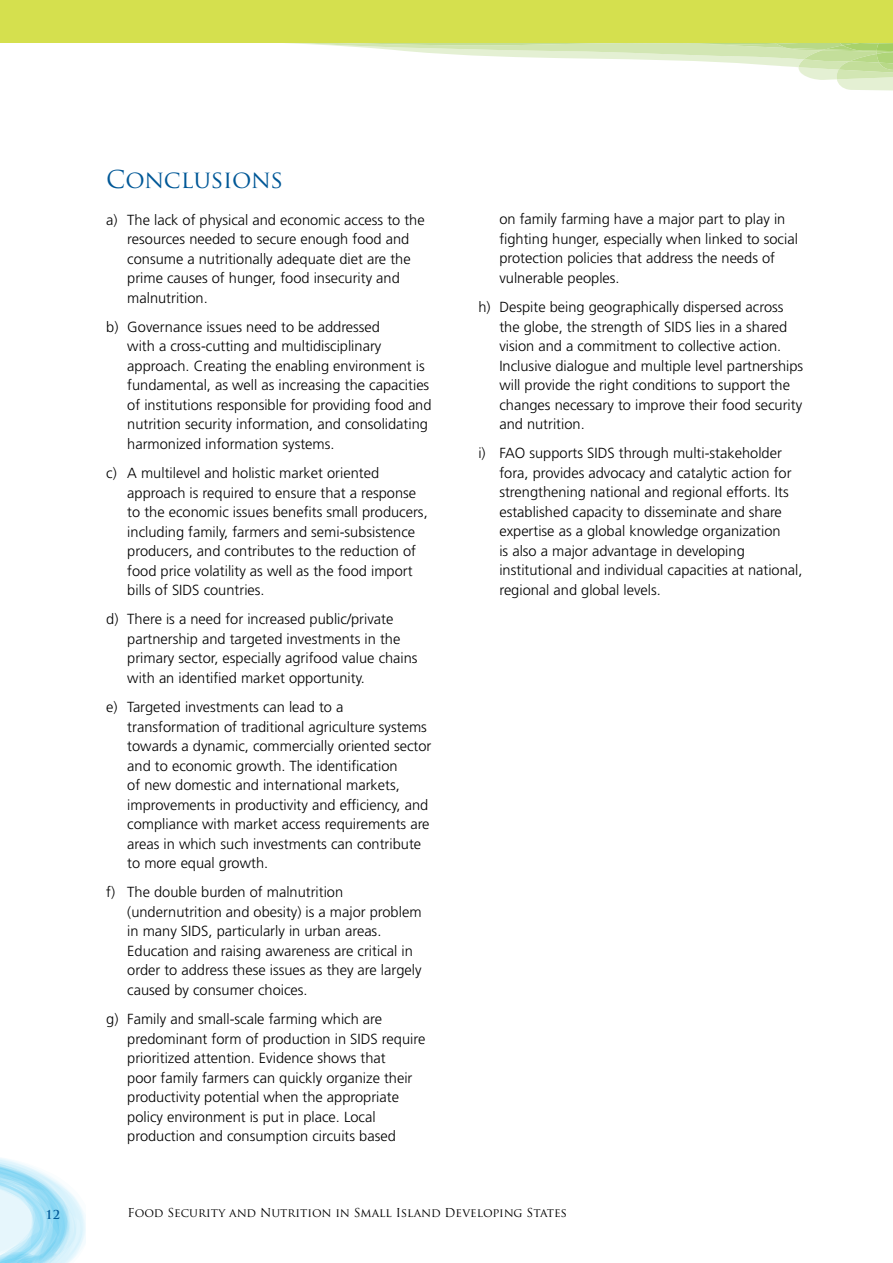
<style>
.page{position:relative;width:893px;height:1263px;background:#fff}
.page>*{position:absolute;margin:0;border:0;box-sizing:border-box;transform-origin:0 0}
.t1{font:24px "Trajan Pro";letter-spacing:-.01em;color:#005897}
.t2{font:300 14.7px/19.5px "Frutiger LT Std";color:#000}
.t3{font:12px "Trajan Pro";color:#000}
.t4{font:700 12px "Trajan Pro";color:#005897}
</style>
<div class="page">
<svg style="left:0;top:1158px;width:85px;height:105px"></svg>
<svg style="left:288px;top:43px;width:605px;height:48px"></svg>
<div style="left:0;top:0;width:893px;height:43px;background:#d5e04e"></div>
<h1 class="t1" style="left:106px;top:164px;width:179px">Conclusions</h1>
<p class="t2" style="left:127px;top:210px;width:299px;text-indent:-21px">a) The lack of physical and economic access to the resources needed to secure enough food and consume a nutritionally adequate diet are the prime causes of hunger, food insecurity and malnutrition.</p>
<p class="t2" style="left:127px;top:317px;width:306px;text-indent:-21px">b) Governance issues need to be addressed<br>with a cross-cutting and multidisciplinary approach. Creating the enabling environment is fundamental, as well as increasing the capacities of institutions responsible for providing food and nutrition security information, and consolidating harmonized information systems.</p>
<p class="t2" style="left:127px;top:463px;width:302px;text-indent:-21px">c) A multilevel and holistic market oriented approach is required to ensure that a response to the economic issues benefits small producers, including family, farmers and semi-subsistence producers, and contributes to the reduction of food price volatility as well as the food import bills of SIDS countries.</p>
<p class="t2" style="left:127px;top:610px;width:292px;text-indent:-21px">d) There is a need for increased public/private partnership and targeted investments in the primary sector, especially agrifood value chains with an identified market opportunity.</p>
<p class="t2" style="left:127px;top:697px;width:306px;text-indent:-21px">e) Targeted investments can lead to a transformation of traditional agriculture systems towards a dynamic, commercially oriented sector and to economic growth. The identification<br>of new domestic and international markets, improvements in productivity and efficiency, and compliance with market access requirements are areas in which such investments can contribute to more equal growth.</p>
<p class="t2" style="left:127px;top:883px;width:296px;text-indent:-21px">f) The double burden of malnutrition (undernutrition and obesity) is a major problem in many SIDS, particularly in urban areas.<br>Education and raising awareness are critical in order to address these issues as they are largely caused by consumer choices.</p>
<p class="t2" style="left:127px;top:1009px;width:299px;text-indent:-21px">g) Family and small-scale farming which are predominant form of production in SIDS require prioritized attention. Evidence shows that<br>poor family farmers can quickly organize their productivity potential when the appropriate policy environment is put in place. Local production and consumption circuits based</p>
<p class="t2" style="left:499px;top:210px;width:300px">on family farming have a major part to play in fighting hunger, especially when linked to social protection policies that address the needs of vulnerable peoples.</p>
<p class="t2" style="left:499px;top:298px;width:305px;text-indent:-21px">h) Despite being geographically dispersed across the globe, the strength of SIDS lies in a shared vision and a commitment to collective action.<br>Inclusive dialogue and multiple level partnerships will provide the right conditions to support the changes necessary to improve their food security and nutrition.</p>
<p class="t2" style="left:499px;top:444px;width:305px;text-indent:-21px">i) FAO supports SIDS through multi-stakeholder fora, provides advocacy and catalytic action for strengthening national and regional efforts. Its established capacity to disseminate and share expertise as a global knowledge organization<br>is also a major advantage in developing institutional and individual capacities at national, regional and global levels.</p>
<p class="t4" style="left:46px;top:1207px;width:16px">12</p>
<p class="t3" style="left:128px;top:1205px;width:441px">Food Security and Nutrition in Small Island Developing States</p>
</div>
